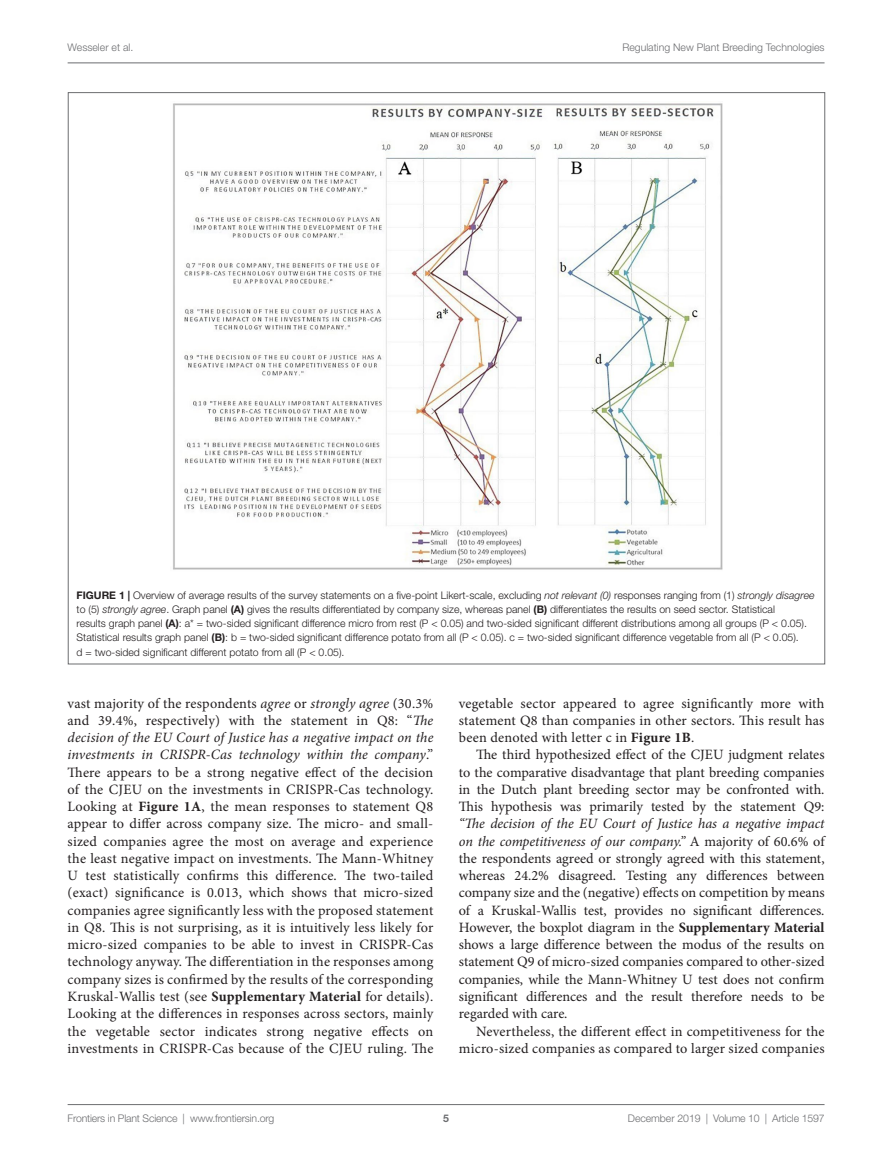
<style>
.page{position:relative;width:893px;height:1170px;background:#fff}
.page>*{position:absolute;margin:0;border:0;box-sizing:border-box;transform-origin:0 0}
.T{font:14.25px/17.2px "Minion Pro MTC";letter-spacing:.01em;color:#231f20;text-align:justify}
.FC{font:300 10.5px/14.2px "Helvetica Neue LT Std";color:#231f20}
.t1{font:300 10.5px "Helvetica Neue LT Std";letter-spacing:-.015em;color:#6c6d70}
.t2{font:700 10.5px "Helvetica Neue LT Std";color:#6c6d70}
.s1{font-weight:700}
.s2{font-style:italic}
.s3{font-family:"Minion Pro";font-weight:700}
</style>
<div class="page">
<hr style="left:68px;top:63px;width:756px;height:1px;background:#6c6d70">
<hr style="left:68px;top:1104px;width:756px;height:1px;background:#6c6d70">
<img style="left:173px;top:103px;width:550px;height:467px">
<p class="t1" style="left:68px;top:41px;width:67px">Wesseler et al.</p>
<p class="t1" style="left:622px;top:41px;width:204px">Regulating New Plant Breeding Technologies</p>
<p class="FC" style="left:77px;top:588px;width:739px"><span class="s1">FIGURE 1 |</span> Overview of average results of the survey statements on a five-point Likert-scale, excluding <span class="s2">not relevant (0)</span> responses ranging from (1) <span class="s2">strongly disagree </span>to (5) <span class="s2">strongly agree</span>. Graph panel <span class="s1">(A)</span> gives the results differentiated by company size, whereas panel <span class="s1">(B)</span> differentiates the results on seed sector. Statistical<br>results graph panel <span class="s1">(A)</span>: a* = two-sided significant difference micro from rest (P &lt; 0.05) and two-sided significant different distributions among all groups (P &lt; 0.05).<br>Statistical results graph panel <span class="s1">(B)</span>: b = two-sided significant difference potato from all (P &lt; 0.05). c = two-sided significant difference vegetable from all (P &lt; 0.05).<br>d = two-sided significant different potato from all (P &lt; 0.05).</p>
<p class="T" style="left:68px;top:694px;width:367px">vast majority of the respondents <span class="s2">agree</span> or <span class="s2">strongly agree</span> (30.3% and 39.4%, respectively) with the statement in Q8: “<span class="s2">The decision of the EU Court of Justice has a negative impact on the investments in CRISPR-Cas technology within the company</span>.” There appears to be a strong negative effect of the decision of the CJEU on the investments in CRISPR-Cas technology.<br>Looking at <span class="s3">Figure 1A</span>, the mean responses to statement Q8 appear to differ across company size. The micro- and small&shy;sized companies agree the most on average and experience the least negative impact on investments. The Mann-Whitney U test statistically confirms this difference. The two-tailed (exact) significance is 0.013, which shows that micro-sized companies agree significantly less with the proposed statement in Q8. This is not surprising, as it is intuitively less likely for micro-sized companies to be able to invest in CRISPR-Cas technology anyway. The differentiation in the responses among company sizes is confirmed by the results of the corresponding Kruskal-Wallis test (see <span class="s3">Supplementary Material</span> for details).<br>Looking at the differences in responses across sectors, mainly the vegetable sector indicates strong negative effects on investments in CRISPR-Cas because of the CJEU ruling. The</p>
<p class="T" style="left:459px;top:694px;width:367px">vegetable sector appeared to agree significantly more with statement Q8 than companies in other sectors. This result has been denoted with letter c in <span class="s3">Figure 1B</span>.</p>
<p class="T" style="left:459px;top:746px;width:367px;text-indent:17px">The third hypothesized effect of the CJEU judgment relates to the comparative disadvantage that plant breeding companies in the Dutch plant breeding sector may be confronted with.<br>This hypothesis was primarily tested by the statement Q9: <span class="s2">“The decision of the EU Court of Justice has a negative impact on the competitiveness of our company.”</span> A majority of 60.6% of the respondents agreed or strongly agreed with this statement, whereas 24.2% disagreed. Testing any differences between company size and the (negative) effects on competition by means of a Kruskal-Wallis test, provides no significant differences.<br>However, the boxplot diagram in the <span class="s3">Supplementary Material </span>shows a large difference between the modus of the results on statement Q9 of micro-sized companies compared to other-sized companies, while the Mann-Whitney U test does not confirm significant differences and the result therefore needs to be regarded with care.</p>
<p class="T" style="left:459px;top:1022px;width:367px;text-align:right">Nevertheless, the different effect in competitiveness for the micro-sized companies as compared to larger sized companies</p>
<p class="t1" style="left:68px;top:1111px;width:208px">Frontiers in Plant Science | www.frontiersin.org</p>
<p class="t1" style="left:628px;top:1111px;width:198px">December 2019 | Volume 10 | Article 1597</p>
<p class="t2" style="left:443px;top:1111px;width:7px">5</p>
</div>
